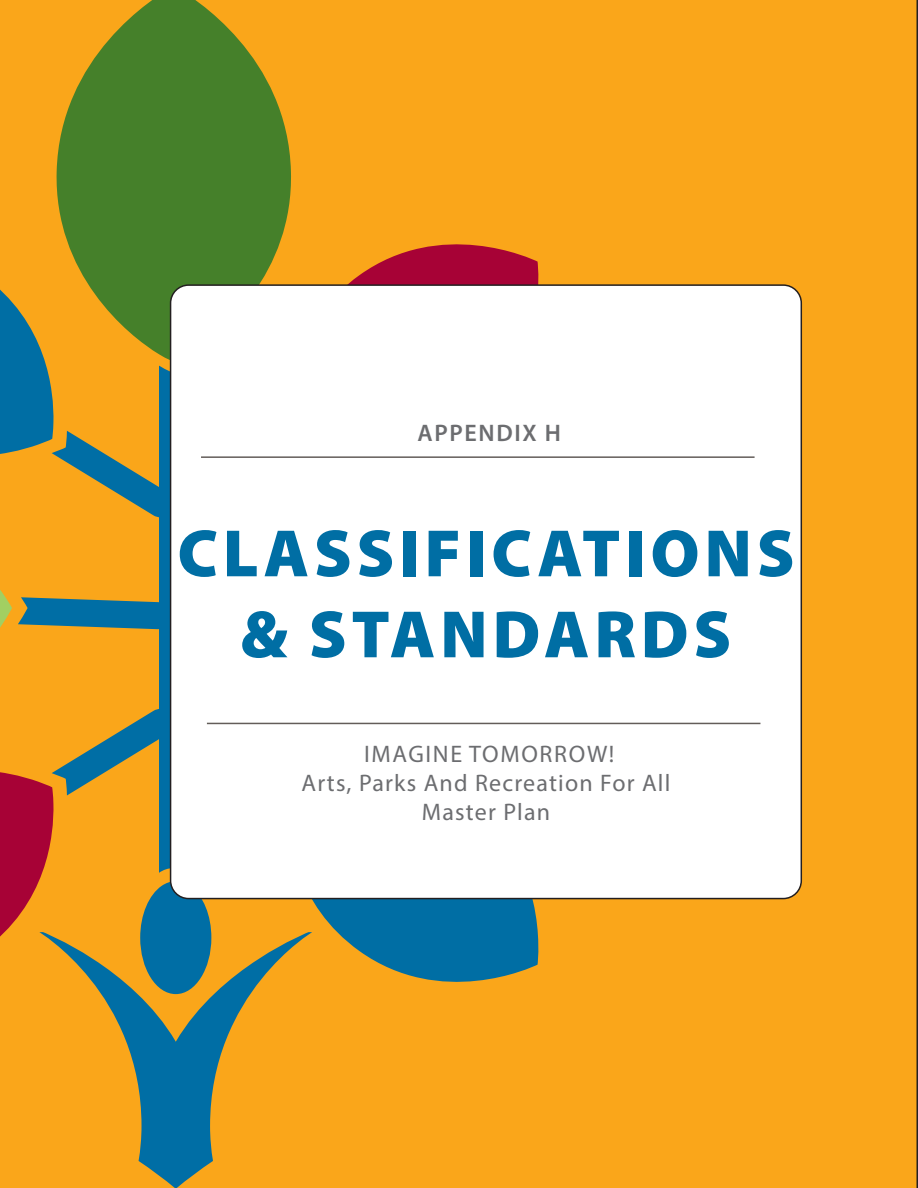
<style>
.page{position:relative;width:918px;height:1188px;background:#faa61a}
.page>*{position:absolute;margin:0;border:0;box-sizing:border-box;transform-origin:0 0}
.Header_2{font:900 67.5px/81px "Myriad Pro";letter-spacing:.07em;color:#006ea4;text-align:center}
.Header_3{font:24px/28.8px "Myriad Pro";letter-spacing:.05em;color:#6c6d70;text-align:center}
.Header_3-2{font:600 24px "Myriad Pro";letter-spacing:.07em;color:#6c6d70}
</style>
<div class="page">
<svg style="left:328px;top:899px;width:220px;height:110px;background:#64846c"></svg>
<svg style="left:328px;top:217px;width:220px;height:67px;background:#d96624"></svg>
<svg style="left:54px;top:0;width:240px;height:217px;background:#6d8826"></svg>
<svg style="left:0;top:217px;width:328px;height:792px;background:#b48f34"></svg>
<svg style="left:39px;top:932px;width:273px;height:256px;background:#b09542"></svg>
<div style="left:171px;top:285px;width:630px;height:614px;background:#fff;border-radius:18px"></div>
<hr style="left:201px;top:456px;width:554px;height:2px;background:#635d59">
<hr style="left:207px;top:723px;width:553px;height:1px;background:#635d59">
<p class="Header_3-2" style="left:417px;top:417px;width:145px">APPENDIX H</p>
<p class="Header_2" style="left:177px;top:510px;width:619px">CLASSIFICATIONS &amp; STANDARDS</p>
<p class="Header_3" style="left:302px;top:739px;width:370px">IMAGINE TOMORROW!<br>Arts, Parks And Recreation For All<br>Master Plan</p>
</div>
